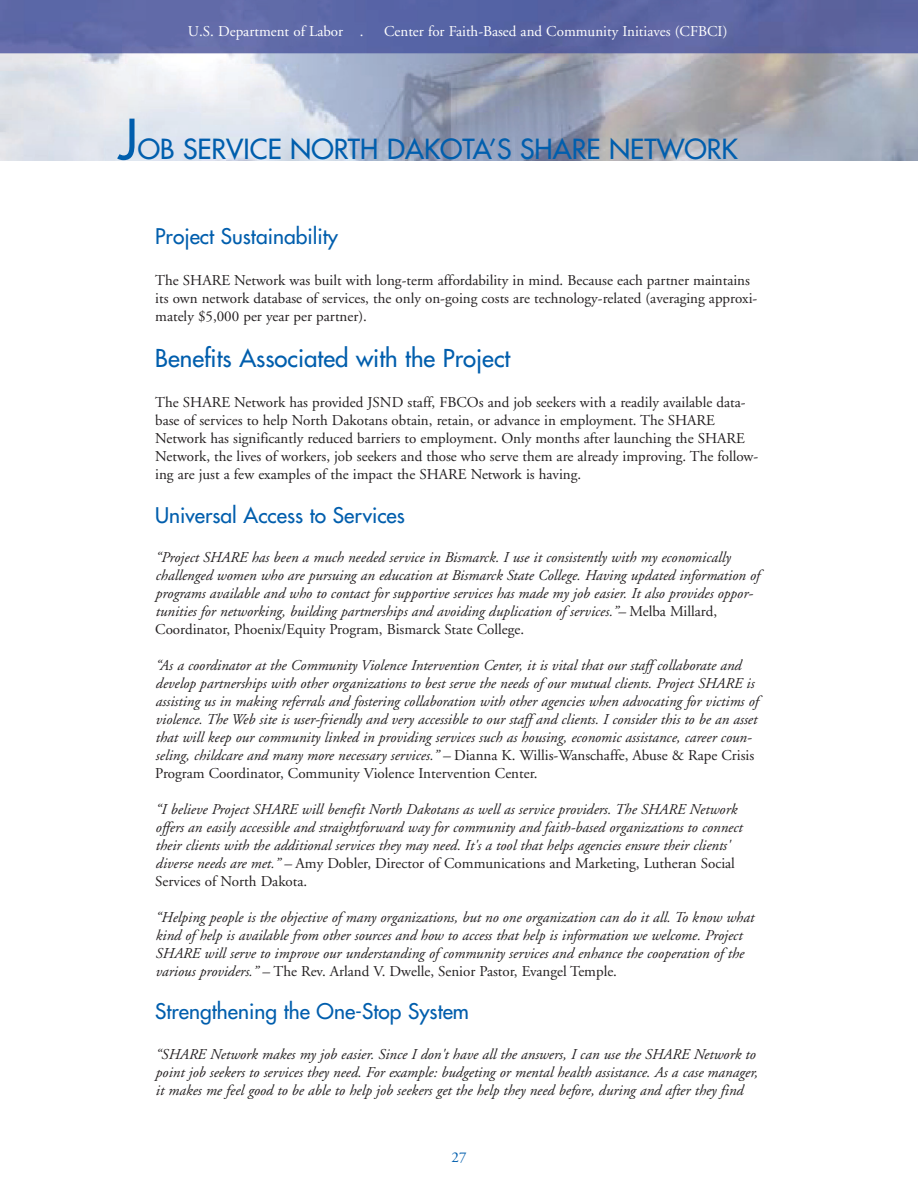
<style>
.page{position:relative;width:918px;height:1188px;background:#fff}
.page>*{position:absolute;margin:0;border:0;box-sizing:border-box;transform-origin:0 0}
.t1{font:27px "Futura";color:#005ead}
.t2{font:24px "Futura";color:#005ead}
.t3{font:21px "Futura";color:#005ead}
.t4{font:italic 15px/18px "Adobe Garamond";color:#231f20}
.t5{font:15px/18px "Adobe Garamond";color:#231f20}
.t6{font:15px "Adobe Garamond";color:#fff}
.t7{font:15px "Adobe Garamond";color:#005ead}
.s1{font-size:54px}
.s2{font-style:normal}
</style>
<div class="page">
<img style="left:0;top:0;width:918px;height:160px">
<p class="t6" style="left:188px;top:25px;width:177px">U.S. Department of Labor .</p>
<p class="t6" style="left:384px;top:25px;width:345px">Center for Faith-Based and Community Initiaves (CFBCI)</p>
<h1 class="t1" style="left:118px;top:135px;width:621px"><span class="s1">J</span>OB SERVICE NORTH DAKOTA’S SHARE NETWORK</h1>
<h3 class="t3" style="left:155px;top:225px;width:184px">Project Sustainability</h3>
<p class="t5" style="left:155px;top:272px;width:604px">The SHARE Network was built with long-term affordability in mind. Because each partner maintains its own network database of services, the only on-going costs are technology-related (averaging approxi&shy;mately $5,000 per year per partner).</p>
<h2 class="t2" style="left:155px;top:345px;width:357px">Benefits Associated with the Project</h2>
<p class="t5" style="left:155px;top:395px;width:605px">The SHARE Network has provided JSND staff, FBCOs and job seekers with a readily available data&shy;base of services to help North Dakotans obtain, retain, or advance in employment. The SHARE Network has significantly reduced barriers to employment. Only months after launching the SHARE Network, the lives of workers, job seekers and those who serve them are already improving. The follow&shy;ing are just a few examples of the impact the SHARE Network is having.</p>
<h3 class="t3" style="left:155px;top:504px;width:251px">Universal Access to Services</h3>
<p class="t4" style="left:155px;top:549px;width:606px">“Project SHARE has been a much needed service in Bismarck. I use it consistently with my economically challenged women who are pursuing an education at Bismarck State College. Having updated information of programs available and who to contact for supportive services has made my job easier. It also provides oppor&shy;tunities for networking, building partnerships and avoiding duplication of services.”– <span class="s2">Melba Millard, Coordinator, Phoenix/Equity Program, Bismarck State College.</span></p>
<p class="t4" style="left:155px;top:657px;width:604px">“As a coordinator at the Community Violence Intervention Center, it is vital that our staff collaborate and develop partnerships with other organizations to best serve the needs of our mutual clients. Project SHARE is assisting us in making referrals and fostering collaboration with other agencies when advocating for victims of violence. The Web site is user-friendly and very accessible to our staff and clients. I consider this to be an asset that will keep our community linked in providing services such as housing, economic assistance, career coun&shy;seling, childcare and many more necessary services.” – <span class="s2">Dianna K. Willis-Wanschaffe, Abuse &amp; Rape Crisis Program Coordinator, Community Violence Intervention Center.</span></p>
<p class="t4" style="left:155px;top:801px;width:588px">“I believe Project SHARE will benefit North Dakotans as well as service providers. The SHARE Network offers an easily accessible and straightforward way for community and faith-based organizations to connect their clients with the additional services they may need. It's a tool that helps agencies ensure their clients' diverse needs are met.” – <span class="s2">Amy Dobler, Director of Communications and Marketing, Lutheran Social Services of North Dakota.</span></p>
<p class="t4" style="left:155px;top:909px;width:600px">“Helping people is the objective of many organizations, but no one organization can do it all. To know what kind of help is available from other sources and how to access that help is information we welcome. Project SHARE will serve to improve our understanding of community services and enhance the cooperation of the various providers.” – <span class="s2">The Rev. Arland V. Dwelle, Senior Pastor, Evangel Temple.</span></p>
<h3 class="t3" style="left:155px;top:1001px;width:315px">Strengthening the One-Stop System</h3>
<p class="t4" style="left:155px;top:1046px;width:604px">“SHARE Network makes my job easier. Since I don't have all the answers, I can use the SHARE Network to point job seekers to services they need. For example: budgeting or mental health assistance. As a case manager, it makes me feel good to be able to help job seekers get the help they need before, during and after they find</p>
<p class="t7" style="left:452px;top:1151px;width:16px">27</p>
</div>
